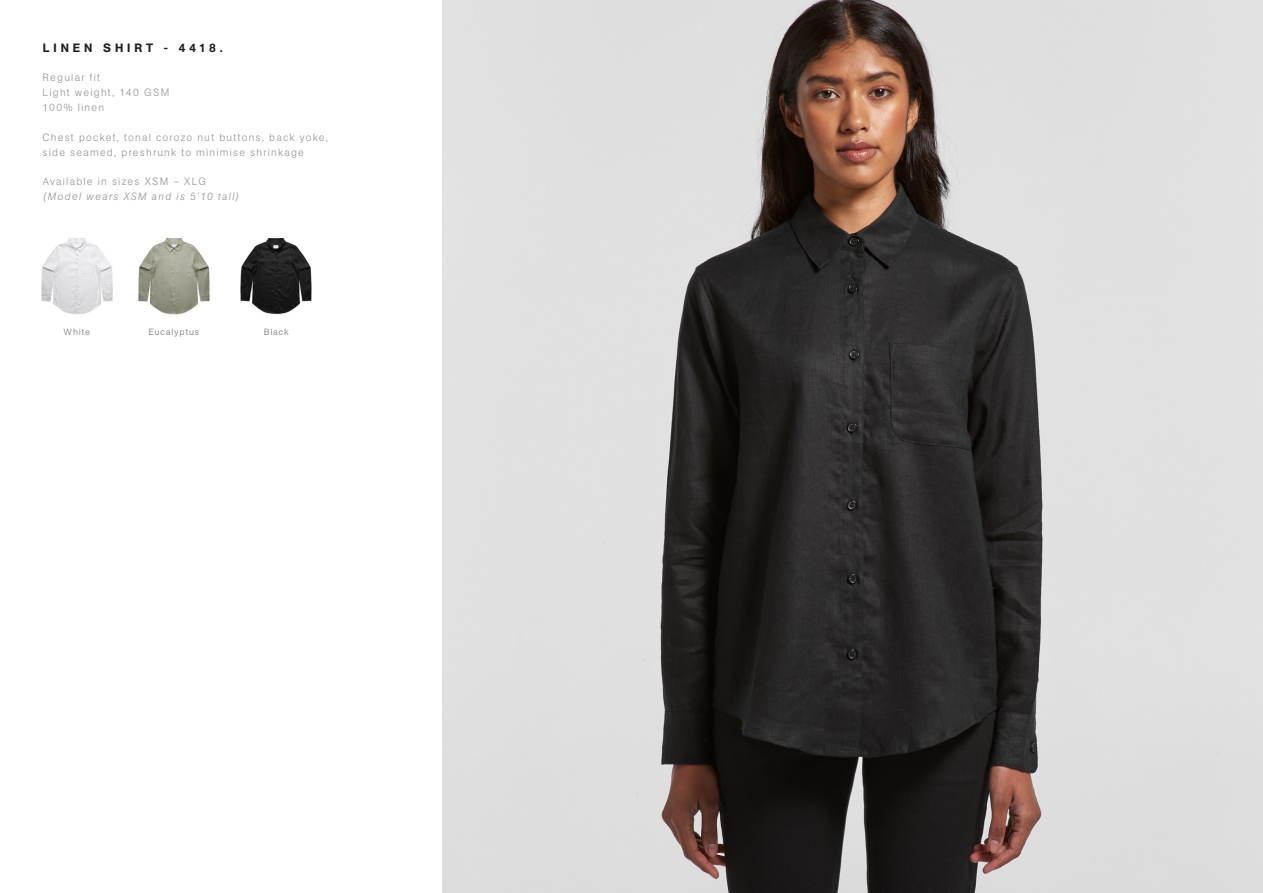
<style>
.page{position:relative;width:1263px;height:893px;background:#fff}
.page>*{position:absolute;margin:0;border:0;box-sizing:border-box;transform-origin:0 0}
.t1{font:500 12px "AG Book Pro";letter-spacing:.33em;color:#231f20}
.t2{font:300 10.5px/15px "AG Book Pro";letter-spacing:.115em;color:#939598}
.t3{font:italic 300 10.5px "AG Book Pro";letter-spacing:.125em;color:#939598}
.t4{font:9px "AG Book Pro";letter-spacing:.075em;color:#939598}
</style>
<div class="page">
<img style="left:442px;top:0;width:821px;height:893px">
<img style="left:41px;top:238px;width:72px;height:77px">
<img style="left:138px;top:237px;width:72px;height:78px">
<img style="left:240px;top:238px;width:72px;height:77px">
<p class="t1" style="left:43px;top:40px;width:181px">LINEN SHIRT - 4418.</p>
<p class="t2" style="left:43px;top:69px;width:128px">Regular fit<br>Light weight, 140 GSM<br>100% linen</p>
<p class="t2" style="left:43px;top:129px;width:287px">Chest pocket, tonal corozo nut buttons, back yoke, side seamed, preshrunk to minimise shrinkage</p>
<p class="t2" style="left:43px;top:173px;width:165px">Available in sizes XSM – XLG</p>
<p class="t3" style="left:43px;top:189px;width:198px">(Model wears XSM and is 5’10 tall)</p>
<p class="t4" style="left:64px;top:326px;width:28px">White</p>
<p class="t4" style="left:148px;top:326px;width:52px">Eucalyptus</p>
<p class="t4" style="left:264px;top:326px;width:27px">Black</p>
</div>
